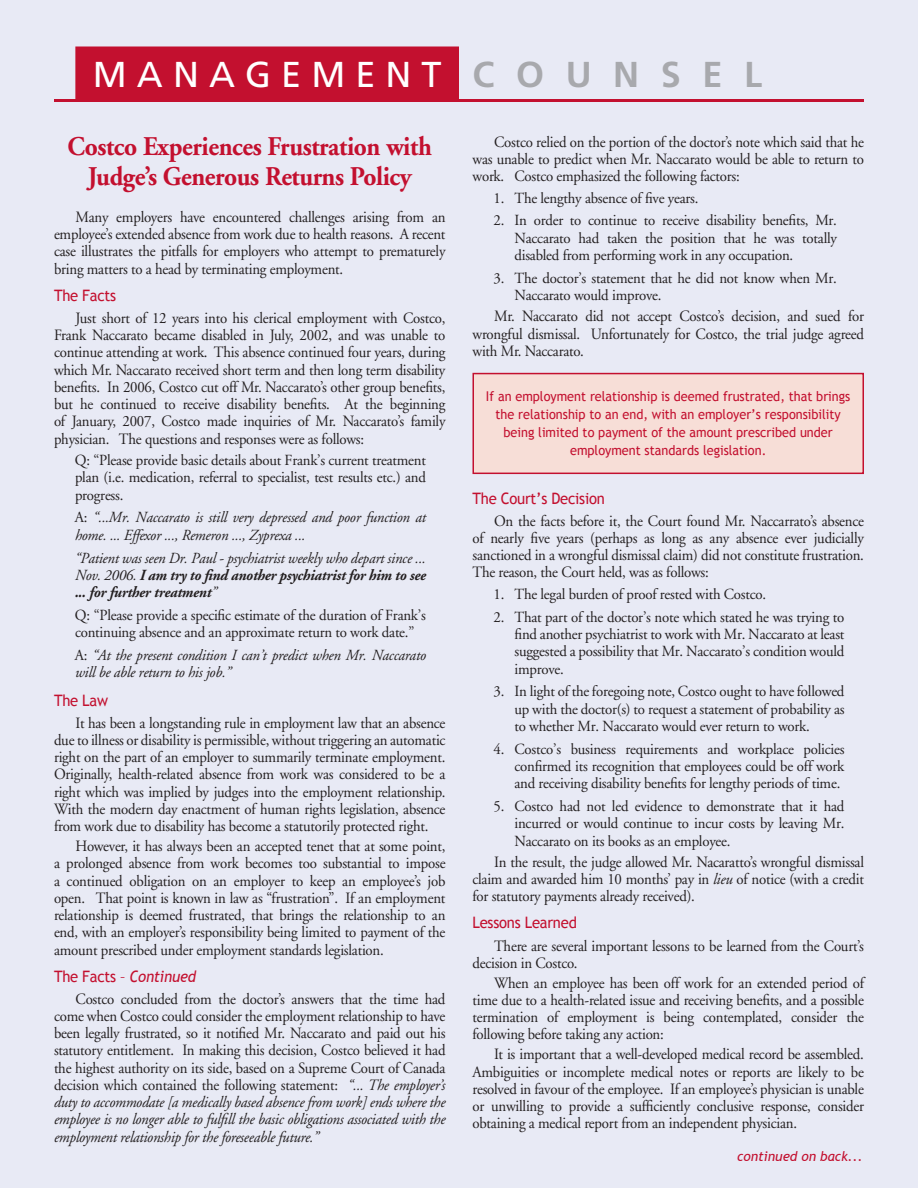
<style>
.page{position:relative;width:918px;height:1188px;background:#e8eaf5}
.page>*{position:absolute;margin:0;border:0;box-sizing:border-box;transform-origin:0 0}
.t1{font:36px "Frutiger";letter-spacing:.28em;color:#fff}
.Main_Text{font:700 27px "Adobe Garamond";letter-spacing:-.015em;color:#c3102f;scale:.94 1}
.Main_Text-2{font:15.75px/17.2px "Adobe Garamond";letter-spacing:-.015em;color:#231f20;text-align:justify;scale:.94 1}
.Red_Subheading_Text{font:15.75px "Trebuchet MS";letter-spacing:-.015em;color:#c3102f;scale:.94 1}
.Main_Subheading_Text{font:15.45px/17.2px "Adobe Garamond";letter-spacing:-.015em;color:#231f20;text-align:justify;scale:.96 1}
.Main_Subheading_Text-2{font:italic 15.45px/17.2px "Adobe Garamond";letter-spacing:-.015em;color:#231f20;scale:.96 1}
.Red_Subheading_Text-2{font:13.5px/18px "Trebuchet MS";color:#c3102f;text-align:center;scale:.94 1}
.t2{font:italic 13.5px "Trebuchet MS";color:#c3102f}
.s1{font-weight:700;color:#a8a9ad}
.s2{font-style:normal}
.s3{font-weight:700}
.s4{font-style:italic}
</style>
<div class="page">
<div style="left:75px;top:46px;width:384px;height:54px;background:#c3102f;border:3px solid #c3102f"></div>
<hr style="left:54px;top:99px;width:810px;height:3px;background:#c3102f">
<div style="left:473px;top:374px;width:390px;height:99px;background:#f7ded7"></div>
<div style="left:472px;top:373px;width:392px;height:101px;border:2px solid #c3102f"></div>
<p class="t1" style="left:93px;top:53px;width:671px">MANAGEMENT <span class="s1">C O U N S E L</span></p>
<p class="Main_Text" style="left:68px;top:131px;width:389px">Costco Experiences Frustration with</p>
<p class="Main_Text" style="left:88px;top:161px;width:346px">Judge’s Generous Returns Policy</p>
<p class="Main_Text-2" style="left:54px;top:209px;width:418px;text-indent:22px">Many employers have encountered challenges arising from an employee’s extended absence from work due to health reasons. A recent case illustrates the pitfalls for employers who attempt to prematurely bring matters to a head by terminating employment.</p>
<p class="Red_Subheading_Text" style="left:54px;top:286px;width:68px">The Facts</p>
<p class="Main_Text-2" style="left:54px;top:310px;width:418px;text-indent:22px">Just short of 12 years into his clerical employment with Costco, Frank Naccarato became disabled in July, 2002, and was unable to continue attending at work. This absence continued four years, during which Mr. Naccarato received short term and then long term disability benefits. In 2006, Costco cut off Mr. Naccarato’s other group benefits, but he continued to receive disability benefits. At the beginning of January, 2007, Costco made inquiries of Mr. Naccarato’s family physician. The questions and responses were as follows:</p>
<p class="Main_Subheading_Text" style="left:75px;top:452px;width:367px">Q: “Please provide basic details about Frank’s current treatment plan (i.e. medication, referral to specialist, test results etc.) and progress.</p>
<p class="Main_Subheading_Text-2" style="left:75px;top:509px;width:367px"><span class="s2">A:</span> “...Mr. Naccarato is still very depressed and poor function at home. ... Effexor ..., Remeron ..., Zyprexa ...</p>
<p class="Main_Subheading_Text-2" style="left:75px;top:550px;width:367px;text-align:justify">“Patient was seen Dr. Paul - psychiatrist weekly who depart since ...<br>Nov. 2006. <span class="s3">I am try to find another psychiatrist for him to see ... for further treatment</span>”</p>
<p class="Main_Subheading_Text" style="left:75px;top:607px;width:367px">Q: “Please provide a specific estimate of the duration of Frank’s continuing absence and an approximate return to work date.”</p>
<p class="Main_Subheading_Text-2" style="left:75px;top:647px;width:367px"><span class="s2">A:</span> “At the present condition I can’t predict when Mr. Naccarato will be able return to his job.”</p>
<p class="Red_Subheading_Text" style="left:54px;top:691px;width:59px">The Law</p>
<p class="Main_Text-2" style="left:54px;top:714px;width:418px;text-indent:22px">It has been a longstanding rule in employment law that an absence due to illness or disability is permissible, without triggering an automatic right on the part of an employer to summarily terminate employment.<br>Originally, health-related absence from work was considered to be a right which was implied by judges into the employment relationship.<br>With the modern day enactment of human rights legislation, absence from work due to disability has become a statutorily protected right.</p>
<p class="Main_Text-2" style="left:54px;top:838px;width:418px;text-indent:22px">However, it has always been an accepted tenet that at some point, a prolonged absence from work becomes too substantial to impose a continued obligation on an employer to keep an employee’s job open. That point is known in law as “frustration”. If an employment relationship is deemed frustrated, that brings the relationship to an end, with an employer’s responsibility being limited to payment of the amount prescribed under employment standards legislation.</p>
<p class="Red_Subheading_Text" style="left:54px;top:967px;width:153px">The Facts – <span class="s4">Continued</span></p>
<p class="Main_Text-2" style="left:54px;top:990px;width:418px;text-indent:22px">Costco concluded from the doctor’s answers that the time had come when Costco could consider the employment relationship to have been legally frustrated, so it notified Mr. Naccarato and paid out his statutory entitlement. In making this decision, Costco believed it had the highest authority on its side, based on a Supreme Court of Canada decision which contained the following statement: <span class="s4">“... The employer’s duty to accommodate [a medically based absence from work] ends where the employee is no longer able to fulfill the basic obligations associated with the employment relationship for the foreseeable future.”</span></p>
<p class="Main_Text-2" style="left:472px;top:133px;width:418px;text-indent:22px">Costco relied on the portion of the doctor’s note which said that he was unable to predict when Mr. Naccarato would be able to return to work. Costco emphasized the following factors:</p>
<p class="Main_Subheading_Text" style="left:494px;top:189px;width:215px">1. The lengthy absence of five years.</p>
<p class="Main_Subheading_Text" style="left:514px;top:212px;width:337px;text-indent:-21px">2. In order to continue to receive disability benefits, Mr.<br>Naccarato had taken the position that he was totally disabled from performing work in any occupation.</p>
<p class="Main_Subheading_Text" style="left:514px;top:270px;width:337px;text-indent:-21px">3. The doctor’s statement that he did not know when Mr.<br>Naccarato would improve.</p>
<p class="Main_Text-2" style="left:472px;top:308px;width:418px;text-indent:22px">Mr. Naccarato did not accept Costco’s decision, and sued for wrongful dismissal. Unfortunately for Costco, the trial judge agreed with Mr. Naccarato.</p>
<p class="Red_Subheading_Text-2" style="left:486px;top:388px;width:389px">If an employment relationship is deemed frustrated, that brings the relationship to an end, with an employer’s responsibility being limited to payment of the amount prescribed under employment standards legislation.</p>
<p class="Red_Subheading_Text" style="left:472px;top:489px;width:142px">The Court’s Decision</p>
<p class="Main_Text-2" style="left:472px;top:512px;width:418px;text-indent:22px">On the facts before it, the Court found Mr. Naccarrato’s absence of nearly five years (perhaps as long as any absence ever judicially sanctioned in a wrongful dismissal claim) did not constitute frustration.<br>The reason, the Court held, was as follows:</p>
<p class="Main_Subheading_Text" style="left:494px;top:586px;width:286px">1. The legal burden of proof rested with Costco.</p>
<p class="Main_Subheading_Text" style="left:514px;top:609px;width:345px;text-indent:-21px">2. That part of the doctor’s note which stated he was trying to find another psychiatrist to work with Mr. Naccarato at least suggested a possibility that Mr. Naccarato’s condition would improve.</p>
<p class="Main_Subheading_Text" style="left:514px;top:683px;width:345px;text-indent:-21px">3. In light of the foregoing note, Costco ought to have followed up with the doctor(s) to request a statement of probability as to whether Mr. Naccarato would ever return to work.</p>
<p class="Main_Subheading_Text" style="left:514px;top:741px;width:345px;text-indent:-21px">4. Costco’s business requirements and workplace policies confirmed its recognition that employees could be off work and receiving disability benefits for lengthy periods of time.</p>
<p class="Main_Subheading_Text" style="left:514px;top:798px;width:345px;text-indent:-21px">5. Costco had not led evidence to demonstrate that it had incurred or would continue to incur costs by leaving Mr.<br>Naccarato on its books as an employee.</p>
<p class="Main_Text-2" style="left:472px;top:854px;width:418px;text-indent:22px">In the result, the judge allowed Mr. Nacaratto’s wrongful dismissal claim and awarded him 10 months’ pay in <span class="s4">lieu</span> of notice (with a credit for statutory payments already received).</p>
<p class="Red_Subheading_Text" style="left:472px;top:914px;width:113px">Lessons Learned</p>
<p class="Main_Text-2" style="left:472px;top:937px;width:418px;text-indent:22px">There are several important lessons to be learned from the Court’s decision in Costco.</p>
<p class="Main_Text-2" style="left:472px;top:974px;width:418px;text-indent:22px">When an employee has been off work for an extended period of time due to a health-related issue and receiving benefits, and a possible termination of employment is being contemplated, consider the following before taking any action:</p>
<p class="Main_Text-2" style="left:472px;top:1046px;width:418px;text-indent:22px">It is important that a well-developed medical record be assembled.<br>Ambiguities or incomplete medical notes or reports are likely to be resolved in favour of the employee. If an employee’s physician is unable or unwilling to provide a sufficiently conclusive response, consider obtaining a medical report from an independent physician.</p>
<p class="t2" style="left:737px;top:1149px;width:127px">continued on back...</p>
</div>
